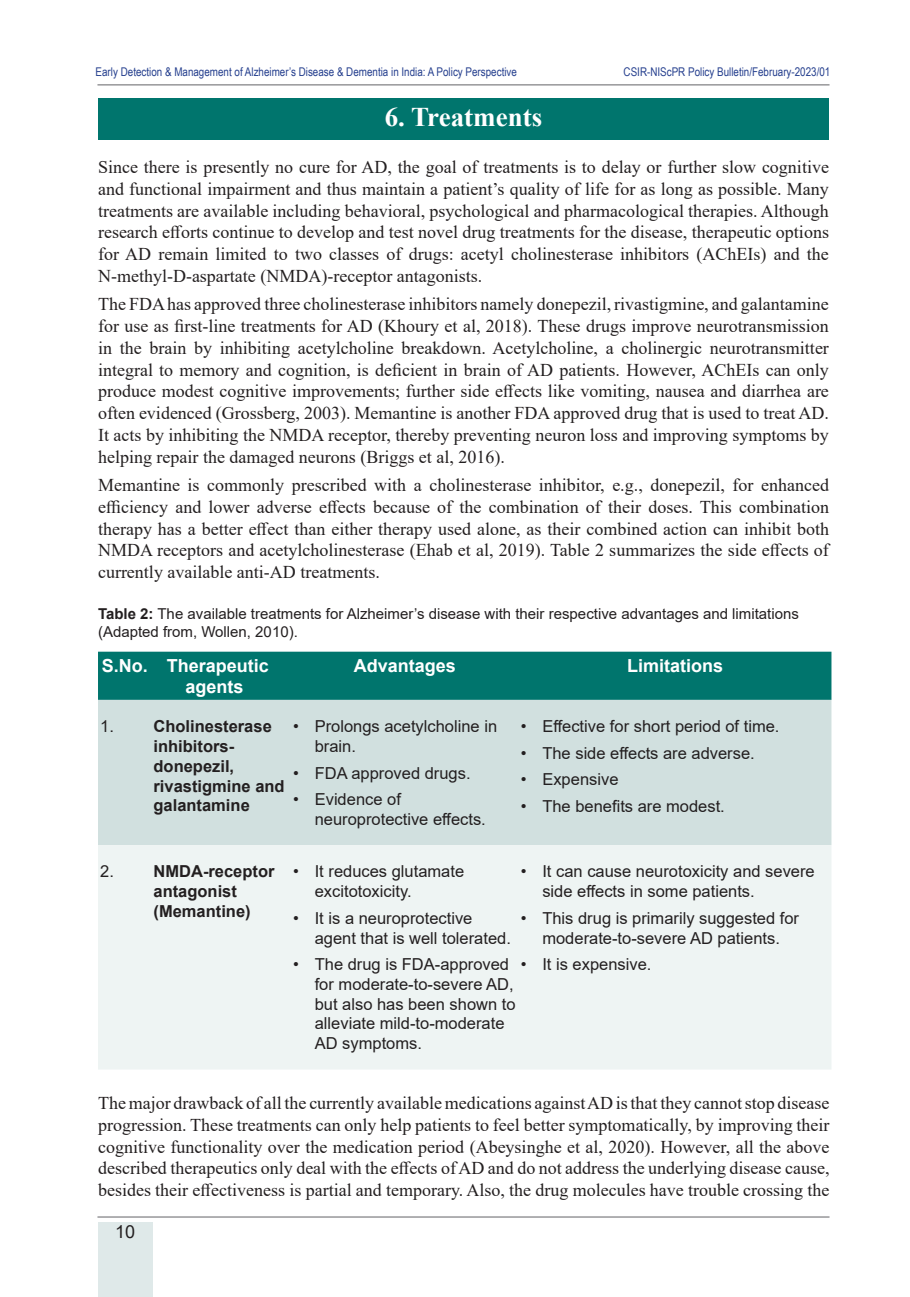
<style>
.page{position:relative;width:910px;height:1297px;background:#fff}
.page>*{position:absolute;margin:0;border:0;box-sizing:border-box;transform-origin:0 0}
.t1{font:700 27px "Times New Roman";color:#fff}
.t2{font:18px/21.8px "Times New Roman";color:#231f20;text-align:justify}
.t3{font:700 18px/21.6px "Arial";color:#fff}
.t4{font:18px "Arial";color:#231f20}
.t5{font:16.5px/19.8px "Arial";color:#231f20}
.t6{font:700 16.5px/19.8px "Arial";color:#231f20}
.t7{font:15px/18px "Arial";color:#231f20}
.t8{font:12px "Arial Narrow";color:#253f8e}
.s1{font-weight:700}
</style>
<div class="page">
<div style="left:98px;top:1222px;width:54px;height:75px;background:#dfe9e9"></div>
<hr style="left:97px;top:1217px;width:732px;height:1px;background:#636366">
<hr style="left:97px;top:85px;width:732px;height:1px;background:#636366">
<div style="left:98px;top:98px;width:731px;height:42px;background:#00756d"></div>
<div style="left:98px;top:652px;width:733px;height:48px;background:#00756d"></div>
<div style="left:98px;top:700px;width:733px;height:145px;background:#d1e0df"></div>
<div style="left:98px;top:845px;width:733px;height:224px;background:#eef4f3"></div>
<p class="t8" style="left:96px;top:63px;width:423px">Early Detection &amp; Management of Alzheimer’s Disease &amp; Dementia in India: A Policy Perspective</p>
<p class="t8" style="left:624px;top:63px;width:208px">CSIR-NIScPR Policy Bulletin/February-2023/01</p>
<h1 class="t1" style="left:385px;top:98px;width:159px">6. Treatments</h1>
<p class="t2" style="left:98px;top:156px;width:732px">Since there is presently no cure for AD, the goal of treatments is to delay or further slow cognitive and functional impairment and thus maintain a patient’s quality of life for as long as possible. Many treatments are available including behavioral, psychological and pharmacological therapies. Although research efforts continue to develop and test novel drug treatments for the disease, therapeutic options for AD remain limited to two classes of drugs: acetyl cholinesterase inhibitors (AChEIs) and the N-methyl-D-aspartate (NMDA)-receptor antagonists.</p>
<p class="t2" style="left:98px;top:293px;width:732px">The FDA has approved three cholinesterase inhibitors namely donepezil, rivastigmine, and galantamine for use as first-line treatments for AD (Khoury et al, 2018). These drugs improve neurotransmission in the brain by inhibiting acetylcholine breakdown. Acetylcholine, a cholinergic neurotransmitter integral to memory and cognition, is deficient in brain of AD patients. However, AChEIs can only produce modest cognitive improvements; further side effects like vomiting, nausea and diarrhea are often evidenced (Grossberg, 2003). Memantine is another FDA approved drug that is used to treat AD.<br>It acts by inhibiting the NMDA receptor, thereby preventing neuron loss and improving symptoms by helping repair the damaged neurons (Briggs et al, 2016).</p>
<p class="t2" style="left:98px;top:474px;width:732px">Memantine is commonly prescribed with a cholinesterase inhibitor, e.g., donepezil, for enhanced efficiency and lower adverse effects because of the combination of their doses. This combination therapy has a better effect than either therapy used alone, as their combined action can inhibit both NMDA receptors and acetylcholinesterase (Ehab et al, 2019). Table 2 summarizes the side effects of currently available anti-AD treatments.</p>
<p class="t7" style="left:98px;top:605px;width:702px"><span class="s1">Table 2:</span> The available treatments for Alzheimer’s disease with their respective advantages and limitations (Adapted from, Wollen, 2010).</p>
<p class="t3" style="left:185px;top:655px;width:85px;text-indent:-84px">S.No. Therapeutic agents</p>
<p class="t3" style="left:354px;top:655px;width:104px">Advantages</p>
<p class="t3" style="left:627px;top:655px;width:98px">Limitations</p>
<p class="t5" style="left:100px;top:716px;width:15px">1.</p>
<p class="t6" style="left:154px;top:717px;width:133px">Cholinesterase inhibitors&shy;donepezil, rivastigmine and galantamine</p>
<p class="t5" style="left:315px;top:716px;width:184px;text-indent:-22px">• Prolongs acetylcholine in brain.</p>
<p class="t5" style="left:521px;top:716px;width:260px">• Effective for short period of time.</p>
<p class="t5" style="left:521px;top:743px;width:236px">• The side effects are adverse.</p>
<p class="t5" style="left:521px;top:769px;width:99px">• Expensive</p>
<p class="t5" style="left:521px;top:796px;width:206px">• The benefits are modest.</p>
<p class="t5" style="left:293px;top:763px;width:179px">• FDA approved drugs.</p>
<p class="t5" style="left:315px;top:789px;width:173px;text-indent:-22px">• Evidence of neuroprotective effects.</p>
<p class="t5" style="left:100px;top:861px;width:15px">2.</p>
<p class="t6" style="left:154px;top:862px;width:122px">NMDA-receptor antagonist (Memantine)</p>
<p class="t5" style="left:315px;top:861px;width:151px;text-indent:-22px">• It reduces glutamate excitotoxicity.</p>
<p class="t5" style="left:542px;top:861px;width:274px;text-indent:-22px">• It can cause neurotoxicity and severe side effects in some patients.</p>
<p class="t5" style="left:521px;top:908px;width:280px;text-align:center">• This drug is primarily suggested for moderate-to-severe AD patients.</p>
<p class="t5" style="left:521px;top:954px;width:132px">• It is expensive.</p>
<p class="t5" style="left:315px;top:908px;width:198px;text-indent:-22px">• It is a neuroprotective agent that is well tolerated.</p>
<p class="t5" style="left:315px;top:954px;width:202px;text-indent:-22px">• The drug is FDA-approved for moderate-to-severe AD, but also has been shown to alleviate mild-to-moderate<br>AD symptoms.</p>
<p class="t2" style="left:98px;top:1092px;width:733px">The major drawback of all the currently available medications against AD is that they cannot stop disease progression. These treatments can only help patients to feel better symptomatically, by improving their cognitive functionality over the medication period (Abeysinghe et al, 2020). However, all the above described therapeutics only deal with the effects of AD and do not address the underlying disease cause, besides their effectiveness is partial and temporary. Also, the drug molecules have trouble crossing the</p>
<p class="t4" style="left:115px;top:1220px;width:22px">10</p>
</div>
